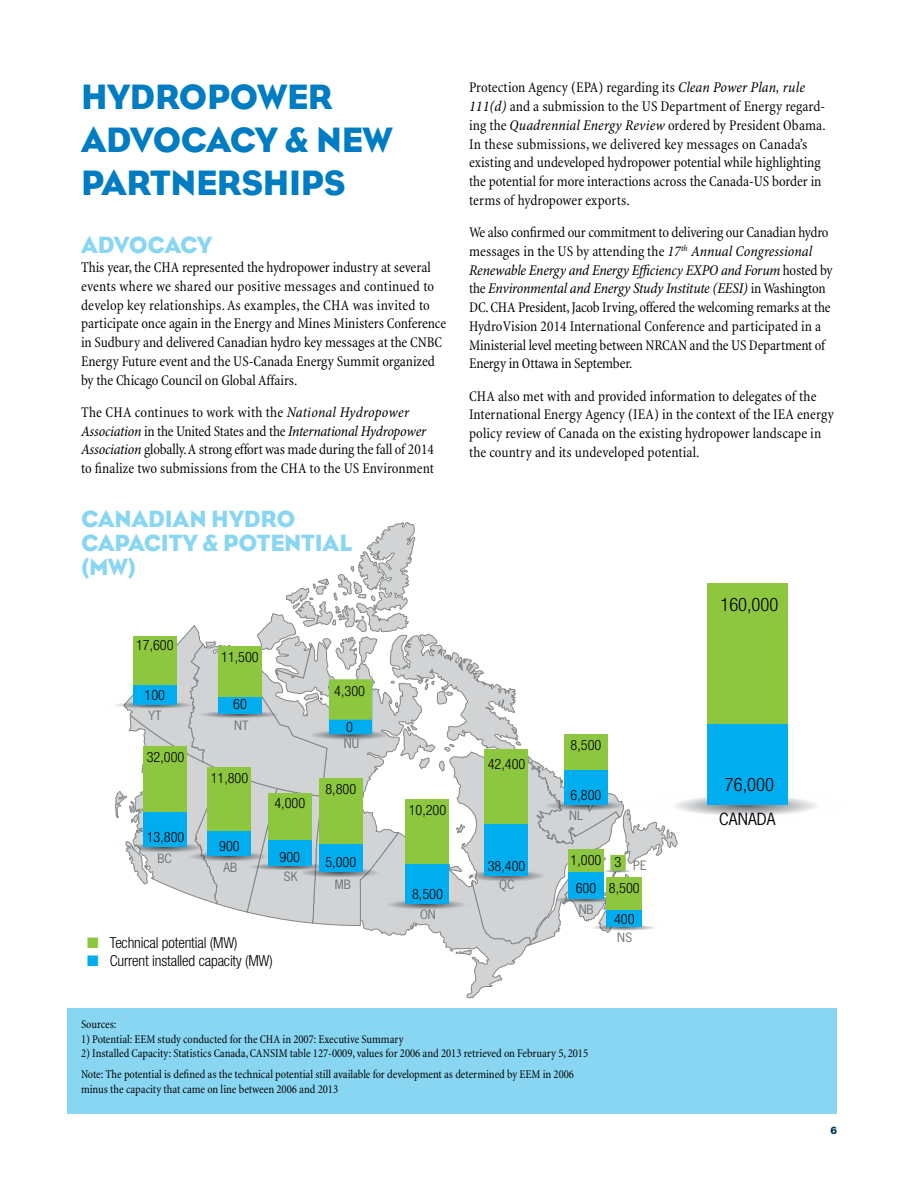
<style>
.page{position:relative;width:918px;height:1188px;background:#fff}
.page>*{position:absolute;margin:0;border:0;box-sizing:border-box;transform-origin:0 0}
.t1{font:36px/43.2px "Bureau Eagle";letter-spacing:-.01em;color:#007cc3}
.t2{font:24px/24px "Bureau Eagle";letter-spacing:-.01em;color:#89d6f2}
.t3{font:300 condensed 18.6px "Helvetica Neue";color:#000}
.t4{font:15.75px "News Gothic Std";color:#000}
.t5{font:300 condensed 15.15px "Helvetica Neue";letter-spacing:-.01em;color:#000}
.t6{font:condensed 15px/18.8px "Minion";color:#000}
.t7{font:italic condensed 15px/18.8px "Minion Pro";letter-spacing:-.015em;color:#000}
.t8{font:300 condensed 14.25px/27.9px "Helvetica Neue";color:#000}
.t9{font:12.15px "News Gothic Std";color:#6d6e71}
.t10{font:condensed 12px/21.1px "Minion";color:#000}
.t11{font:10.5px "Bureau Eagle";color:#023955}
.s1{font-family:"Minion Pro";font-style:italic}
.s2{font-family:"Minion";font-style:normal}
.s3{color:#8dc63f}
.s4{color:#00aeef}
</style>
<div class="page">
<div style="left:67px;top:1008px;width:770px;height:106px;background:#89d6f2"></div>
<svg style="left:115px;top:522px;width:702px;height:477px"></svg>
<h1 class="t1" style="left:81px;top:75px;width:313px">HYDROPOWER<br>ADVOCACY &amp; NEW<br>PARTNERSHIPS</h1>
<h2 class="t2" style="left:81px;top:233px;width:133px">ADVOCACY</h2>
<p class="t6" style="left:81px;top:258px;width:367px">This year, the CHA represented the hydropower industry at several events where we shared our positive messages and continued to develop key relationships. As examples, the CHA was invited to participate once again in the Energy and Mines Ministers Conference in Sudbury and delivered Canadian hydro key messages at the CNBC Energy Future event and the US-Canada Energy Summit organized by the Chicago Council on Global Affairs.</p>
<p class="t6" style="left:81px;top:403px;width:330px">The CHA continues to work with the <span class="s1">National Hydropower</span></p>
<p class="t7" style="left:81px;top:421px;width:347px">Association <span class="s2">in the United States and the</span> International Hydropower</p>
<p class="t6" style="left:81px;top:440px;width:355px"><span class="s1">Association</span> globally. A strong effort was made during the fall of 2014 to finalize two submissions from the CHA to the US Environment</p>
<h2 class="t2" style="left:81px;top:507px;width:272px">CANADIAN HYDRO<br>CAPACITY &amp; POTENTIAL (MW)</h2>
<p class="t8" style="left:136px;top:631px;width:39px">17,600</p>
<p class="t8" style="left:145px;top:681px;width:22px">100</p>
<p class="t9" style="left:149px;top:708px;width:14px">YT</p>
<p class="t8" style="left:147px;top:743px;width:39px">32,000</p>
<p class="t8" style="left:147px;top:823px;width:39px">13,800</p>
<p class="t9" style="left:157px;top:851px;width:16px">BC</p>
<p class="t8" style="left:221px;top:643px;width:39px">11,500</p>
<p class="t8" style="left:233px;top:690px;width:15px">60</p>
<p class="t9" style="left:234px;top:717px;width:16px">NT</p>
<p class="t8" style="left:211px;top:764px;width:39px">11,800</p>
<p class="t8" style="left:219px;top:832px;width:22px">900</p>
<p class="t9" style="left:224px;top:860px;width:15px">AB</p>
<p class="t8" style="left:274px;top:789px;width:32px">4,000</p>
<p class="t8" style="left:280px;top:843px;width:22px">900</p>
<p class="t9" style="left:284px;top:869px;width:16px">SK</p>
<p class="t5" style="left:87px;top:934px;width:152px"><span class="s3">■</span> Technical potential (MW)</p>
<p class="t5" style="left:87px;top:952px;width:187px"><span class="s4">■</span> Current installed capacity (MW)</p>
<p class="t8" style="left:334px;top:677px;width:32px">4,300</p>
<p class="t8" style="left:346px;top:713px;width:8px">0</p>
<p class="t9" style="left:344px;top:736px;width:17px">NU</p>
<p class="t8" style="left:325px;top:775px;width:32px">8,800</p>
<p class="t8" style="left:325px;top:848px;width:32px">5,000</p>
<p class="t9" style="left:335px;top:876px;width:18px">MB</p>
<p class="t8" style="left:409px;top:795px;width:39px">10,200</p>
<p class="t8" style="left:412px;top:880px;width:32px">8,500</p>
<p class="t9" style="left:420px;top:907px;width:17px">ON</p>
<p class="t6" style="left:469px;top:79px;width:358px">Protection Agency (EPA) regarding its <span class="s1">Clean Power Plan, rule 111(d)</span> and a submission to the US Department of Energy regard&shy;ing the <span class="s1">Quadrennial Energy Review</span> ordered by President Obama.<br>In these submissions, we delivered key messages on Canada’s existing and undeveloped hydropower potential while highlighting the potential for more interactions across the Canada-US border in terms of hydropower exports.</p>
<p class="t6" style="left:469px;top:223px;width:361px">We also confirmed our commitment to delivering our Canadian hydro messages in the US by attending the <span class="s1">17</span><sup>th</sup> <span class="s1">Annual Congressional</span></p>
<p class="t7" style="left:469px;top:260px;width:365px">Renewable Energy and Energy Efficiency EXPO and Forum <span class="s2">hosted by the</span> Environmental and Energy Study Institute (EESI) <span class="s2">in Washington</span></p>
<p class="t6" style="left:469px;top:298px;width:363px">DC. CHA President, Jacob Irving, offered the welcoming remarks at the HydroVision 2014 International Conference and participated in a Ministerial level meeting between NRCAN and the US Department of Energy in Ottawa in September.</p>
<p class="t6" style="left:469px;top:387px;width:366px">CHA also met with and provided information to delegates of the International Energy Agency (IEA) in the context of the IEA energy policy review of Canada on the existing hydropower landscape in the country and its undeveloped potential.</p>
<p class="t8" style="left:488px;top:750px;width:39px">42,400</p>
<p class="t8" style="left:488px;top:852px;width:39px">38,400</p>
<p class="t9" style="left:499px;top:877px;width:17px">QC</p>
<p class="t8" style="left:571px;top:731px;width:32px">8,500</p>
<p class="t8" style="left:571px;top:781px;width:32px">6,800</p>
<p class="t9" style="left:569px;top:808px;width:15px">NL</p>
<p class="t8" style="left:576px;top:846px;width:65px;text-indent:-5px">1,000<br>600 8,500</p>
<p class="t8" style="left:615px;top:848px;width:8px">3</p>
<p class="t9" style="left:633px;top:858px;width:15px">PE</p>
<p class="t9" style="left:579px;top:901px;width:16px">NB</p>
<p class="t8" style="left:614px;top:905px;width:22px">400</p>
<p class="t9" style="left:617px;top:930px;width:16px">NS</p>
<p class="t3" style="left:720px;top:593px;width:59px">160,000</p>
<p class="t3" style="left:725px;top:774px;width:51px">76,000</p>
<p class="t4" style="left:719px;top:809px;width:58px">CANADA</p>
<p class="t10" style="left:81px;top:1014px;width:37px">Sources:</p>
<p class="t10" style="left:81px;top:1029px;width:324px">1) Potential: EEM study conducted for the CHA in 2007: Executive Summary</p>
<p class="t10" style="left:81px;top:1043px;width:509px">2) Installed Capacity: Statistics Canada, CANSIM table 127-0009, values for 2006 and 2013 retrieved on February 5, 2015<br>Note: The potential is defined as the technical potential still available for development as determined by EEM in 2006</p>
<p class="t10" style="left:81px;top:1078px;width:259px">minus the capacity that came on line between 2006 and 2013</p>
<p class="t11" style="left:830px;top:1124px;width:8px">6</p>
</div>
